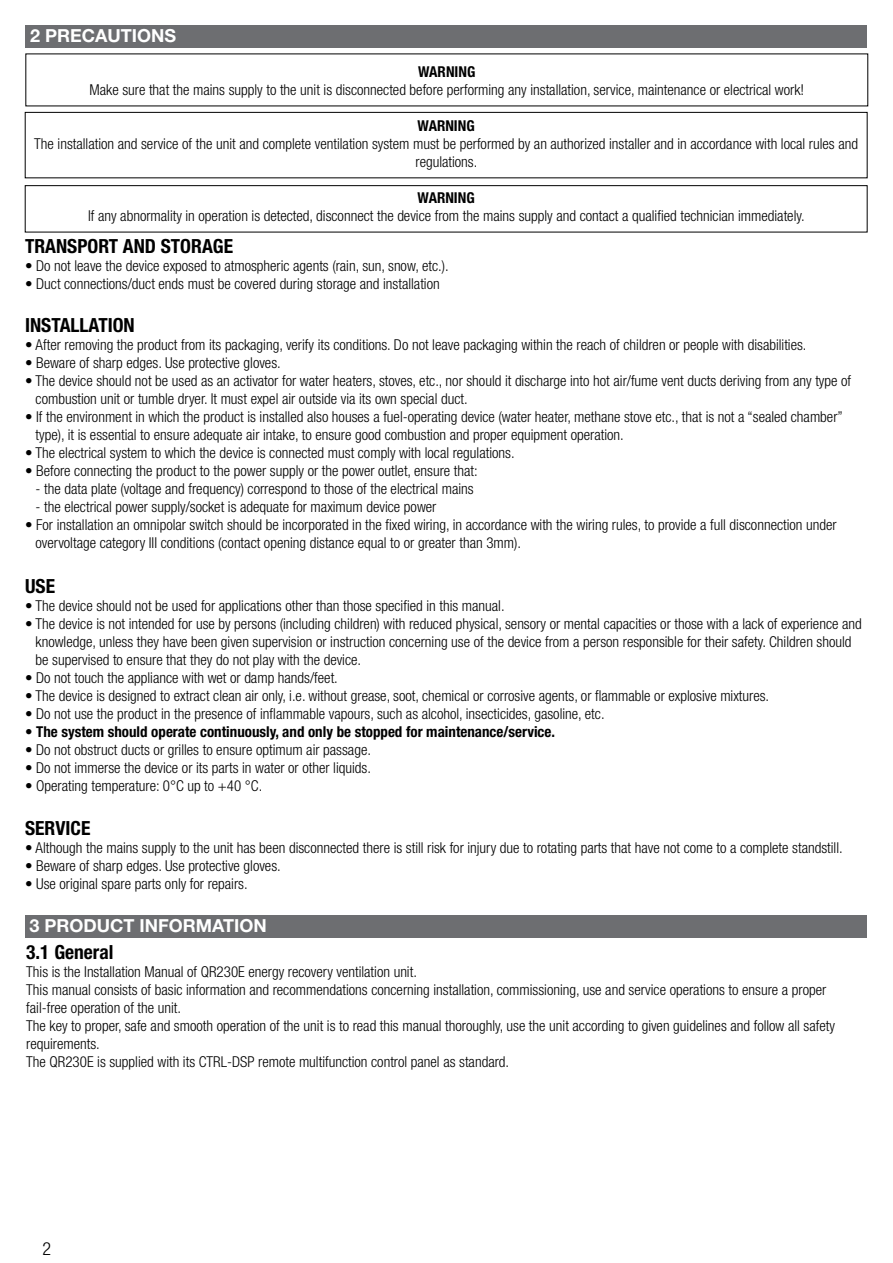
<style>
.page{position:relative;width:893px;height:1263px;background:#fff}
.page>*{position:absolute;margin:0;border:0;box-sizing:border-box;transform-origin:0 0}
.t1{font:700 condensed 19.5px "Helvetica Neue LT Std";color:#000}
.t2{font:700 18px "Helvetica Neue LT Std";color:#fff}
.t3{font:300 condensed 18px "Helvetica Neue LT Std";color:#000}
.t4{font:300 condensed 15px/18px "Helvetica Neue LT Std";color:#000}
.t5{font:700 condensed 15px "Helvetica Neue LT Std";color:#000}
.s1{font-weight:300}
</style>
<div class="page">
<div style="left:26px;top:26px;width:841px;height:22px;background:#6d6e71"></div>
<div style="left:25px;top:112px;width:842px;height:66px;border:1px solid #000"></div>
<div style="left:25px;top:915px;width:842px;height:22px;background:#6d6e71"></div>
<div style="left:25px;top:185px;width:842px;height:47px;border:1px solid #000"></div>
<p class="t2" style="left:30px;top:25px;width:148px">2 PRECAUTIONS</p>
<p class="t5" style="left:418px;top:63px;width:59px">WARNING</p>
<p class="t4" style="left:90px;top:81px;width:716px">Make sure that the mains supply to the unit is disconnected before performing any installation, service, maintenance or electrical work!</p>
<p class="t5" style="left:418px;top:117px;width:59px">WARNING</p>
<p class="t4" style="left:34px;top:135px;width:825px;text-align:center">The installation and service of the unit and complete ventilation system must be performed by an authorized installer and in accordance with local rules and regulations.</p>
<p class="t5" style="left:418px;top:188px;width:59px">WARNING</p>
<p class="t4" style="left:88px;top:206px;width:718px">If any abnormality in operation is detected, disconnect the device from the mains supply and contact a qualified technician immediately.</p>
<h1 class="t1" style="left:25px;top:234px;width:209px">TRANSPORT AND STORAGE</h1>
<p class="t4" style="left:25px;top:257px;width:425px">• Do not leave the device exposed to atmospheric agents (rain, sun, snow, etc.).</p>
<p class="t4" style="left:25px;top:275px;width:416px">• Duct connections/duct ends must be covered during storage and installation</p>
<h1 class="t1" style="left:25px;top:313px;width:111px">INSTALLATION</h1>
<p class="t4" style="left:25px;top:336px;width:783px">• After removing the product from its packaging, verify its conditions. Do not leave packaging within the reach of children or people with disabilities.</p>
<p class="t4" style="left:25px;top:354px;width:257px">• Beware of sharp edges. Use protective gloves.</p>
<p class="t4" style="left:36px;top:372px;width:817px;text-indent:-10px">• The device should not be used as an activator for water heaters, stoves, etc., nor should it discharge into hot air/fume vent ducts deriving from any type of combustion unit or tumble dryer. It must expel air outside via its own special duct.</p>
<p class="t4" style="left:36px;top:408px;width:809px;text-indent:-11px">• If the environment in which the product is installed also houses a fuel-operating device (water heater, methane stove etc., that is not a “sealed chamber” type), it is essential to ensure adequate air intake, to ensure good combustion and proper equipment operation.</p>
<p class="t4" style="left:25px;top:444px;width:491px">• The electrical system to which the device is connected must comply with local regulations.</p>
<p class="t4" style="left:25px;top:462px;width:454px">• Before connecting the product to the power supply or the power outlet, ensure that:</p>
<p class="t4" style="left:36px;top:480px;width:440px">- the data plate (voltage and frequency) correspond to those of the electrical mains</p>
<p class="t4" style="left:36px;top:498px;width:402px">- the electrical power supply/socket is adequate for maximum device power</p>
<p class="t4" style="left:36px;top:516px;width:803px;text-indent:-10px">• For installation an omnipolar switch should be incorporated in the fixed wiring, in accordance with the wiring rules, to provide a full disconnection under overvoltage category III conditions (contact opening distance equal to or greater than 3mm).</p>
<h1 class="t1" style="left:25px;top:574px;width:31px">USE</h1>
<p class="t4" style="left:25px;top:597px;width:481px">• The device should not be used for applications other than those specified in this manual.</p>
<p class="t4" style="left:36px;top:615px;width:828px;text-indent:-11px">• The device is not intended for use by persons (including children) with reduced physical, sensory or mental capacities or those with a lack of experience and knowledge, unless they have been given supervision or instruction concerning use of the device from a person responsible for their safety. Children should be supervised to ensure that they do not play with the device.</p>
<p class="t4" style="left:25px;top:669px;width:314px">• Do not touch the appliance with wet or damp hands/feet.</p>
<p class="t4" style="left:25px;top:687px;width:746px">• The device is designed to extract clean air only, i.e. without grease, soot, chemical or corrosive agents, or flammable or explosive mixtures.</p>
<p class="t4" style="left:25px;top:705px;width:581px">• Do not use the product in the presence of inflammable vapours, such as alcohol, insecticides, gasoline, etc.</p>
<p class="t5" style="left:25px;top:723px;width:531px"><span class="s1">•</span> The system should operate continuously, and only be stopped for maintenance/service.</p>
<p class="t4" style="left:25px;top:741px;width:347px">• Do not obstruct ducts or grilles to ensure optimum air passage.</p>
<p class="t4" style="left:25px;top:759px;width:347px">• Do not immerse the device or its parts in water or other liquids.</p>
<p class="t4" style="left:25px;top:777px;width:239px">• Operating temperature: 0°C up to +40 °C.</p>
<h1 class="t1" style="left:25px;top:816px;width:67px">SERVICE</h1>
<p class="t4" style="left:25px;top:838px;width:819px">• Although the mains supply to the unit has been disconnected there is still risk for injury due to rotating parts that have not come to a complete standstill.</p>
<p class="t4" style="left:25px;top:856px;width:257px">• Beware of sharp edges. Use protective gloves.</p>
<p class="t4" style="left:25px;top:874px;width:224px">• Use original spare parts only for repairs.</p>
<p class="t2" style="left:29px;top:914px;width:236px">3 PRODUCT IN FORMATION</p>
<h1 class="t1" style="left:26px;top:940px;width:89px">3.1 General</h1>
<p class="t4" style="left:26px;top:962px;width:810px">This is the Installation Manual of QR230E energy recovery ventilation unit.<br>This manual consists of basic information and recommendations concerning installation, commissioning, use and service operations to ensure a proper fail-free operation of the unit.<br>The key to proper, safe and smooth operation of the unit is to read this manual thoroughly, use the unit according to given guidelines and follow all safety requirements.<br>The QR230E is supplied with its CTRL-DSP remote multifunction control panel as standard.</p>
<p class="t3" style="left:42px;top:1238px;width:10px">2</p>
</div>
